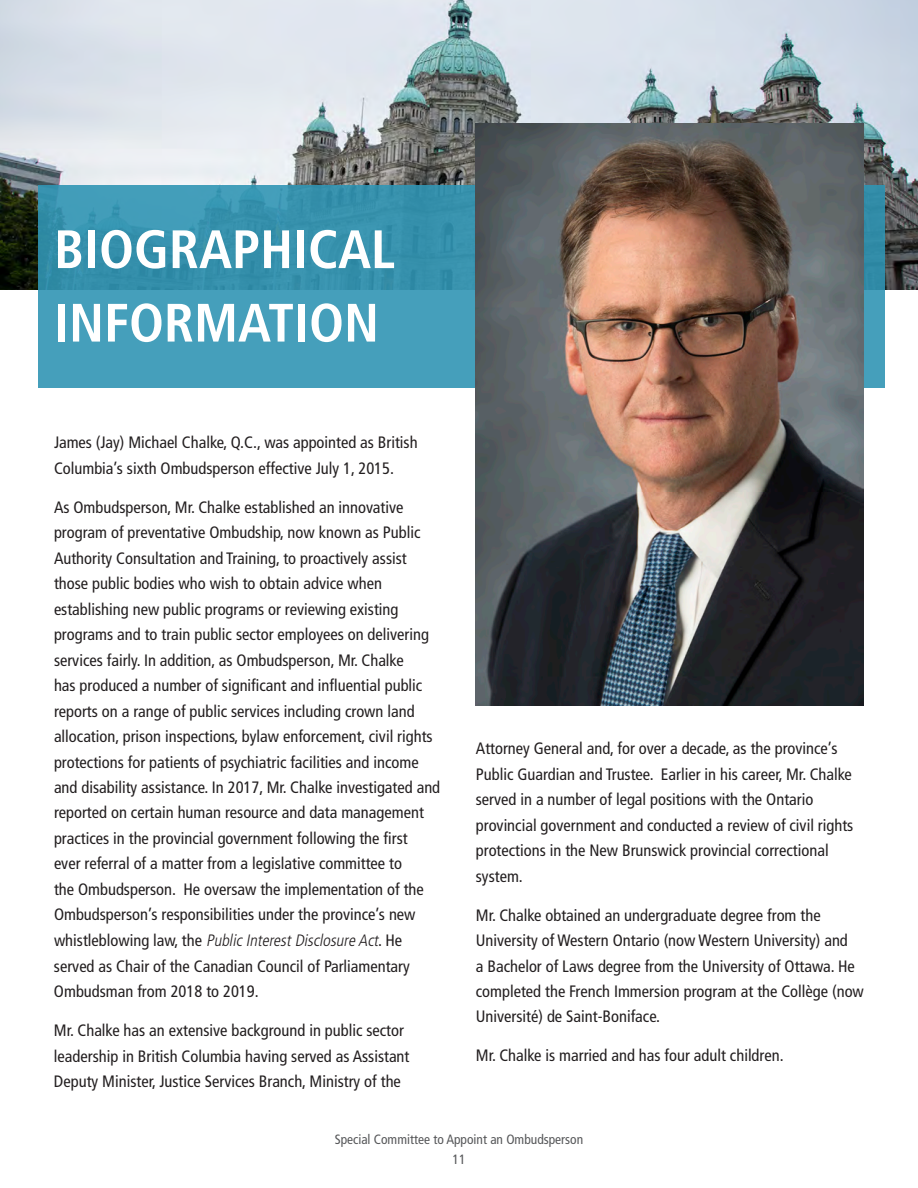
<style>
.page{position:relative;width:918px;height:1188px;background:#fff}
.page>*{position:absolute;margin:0;border:0;box-sizing:border-box;transform-origin:0 0}
.Section_Heading{font:700 condensed 54px/73.5px "Frutiger LT Std";color:#fff}
.Body_Text-Final{font:condensed 16.5px/25.5px "Frutiger LT Std";color:#231f20}
.t1{font:condensed 13.5px/20.1px "Frutiger LT Std";color:#57585a;text-align:center}
.s1{font-weight:300;font-style:italic}
</style>
<div class="page">
<img style="left:0;top:0;width:918px;height:290px">
<svg style="left:38px;top:186px;width:847px;height:202px;background:#3d97b3"></svg>
<img style="left:476px;top:123px;width:388px;height:582px">
<p class="Section_Heading" style="left:54px;top:213px;width:343px">BIOGRAPHICAL<br>INFORMATION</p>
<p class="Body_Text-Final" style="left:54px;top:430px;width:365px">James (Jay) Michael Chalke, Q.C., was appointed as British<br>Columbia’s sixth Ombudsperson effective July 1, 2015.</p>
<p class="Body_Text-Final" style="left:54px;top:494px;width:388px">As Ombudsperson, Mr. Chalke established an innovative program of preventative Ombudship, now known as Public Authority Consultation and Training, to proactively assist those public bodies who wish to obtain advice when establishing new public programs or reviewing existing programs and to train public sector employees on delivering services fairly. In addition, as Ombudsperson, Mr. Chalke<br>has produced a number of significant and influential public reports on a range of public services including crown land allocation, prison inspections, bylaw enforcement, civil rights protections for patients of psychiatric facilities and income and disability assistance. In 2017, Mr. Chalke investigated and reported on certain human resource and data management practices in the provincial government following the first<br>ever referral of a matter from a legislative committee to<br>the Ombudsperson. He oversaw the implementation of the Ombudsperson’s responsibilities under the province’s new<br>w h i s t l e b l o w i n g l a w, t h e <span class="s1">PublicInterestDisclosure Act</span>. H e served as Chair of the Canadian Council of Parliamentary Ombudsman from 2018 to 2019.</p>
<p class="Body_Text-Final" style="left:54px;top:1018px;width:357px">Mr. Chalke has an extensive background in public sector leadership in British Columbia having served as Assistant<br>Deputy Minister, Justice Services Branch, Ministry of the</p>
<p class="Body_Text-Final" style="left:476px;top:736px;width:379px">Attorney General and, for over a decade, as the province’s Public Guardian and Trustee. Earlier in his career, Mr. Chalke served in a number of legal positions with the Ontario provincial government and conducted a review of civil rights protections in the New Brunswick provincial correctional system.</p>
<p class="Body_Text-Final" style="left:476px;top:902px;width:390px">Mr. Chalke obtained an undergraduate degree from the University of Western Ontario (now Western University) and<br>a Bachelor of Laws degree from the University of Ottawa. He completed the French Immersion program at the Collège (now Université) de Saint-Boniface.</p>
<p class="Body_Text-Final" style="left:476px;top:1043px;width:309px">Mr. Chalke is married and has four adult children.</p>
<p class="t1" style="left:335px;top:1129px;width:250px">Special Committee to Appoint an Ombudsperson<br>11</p>
</div>
